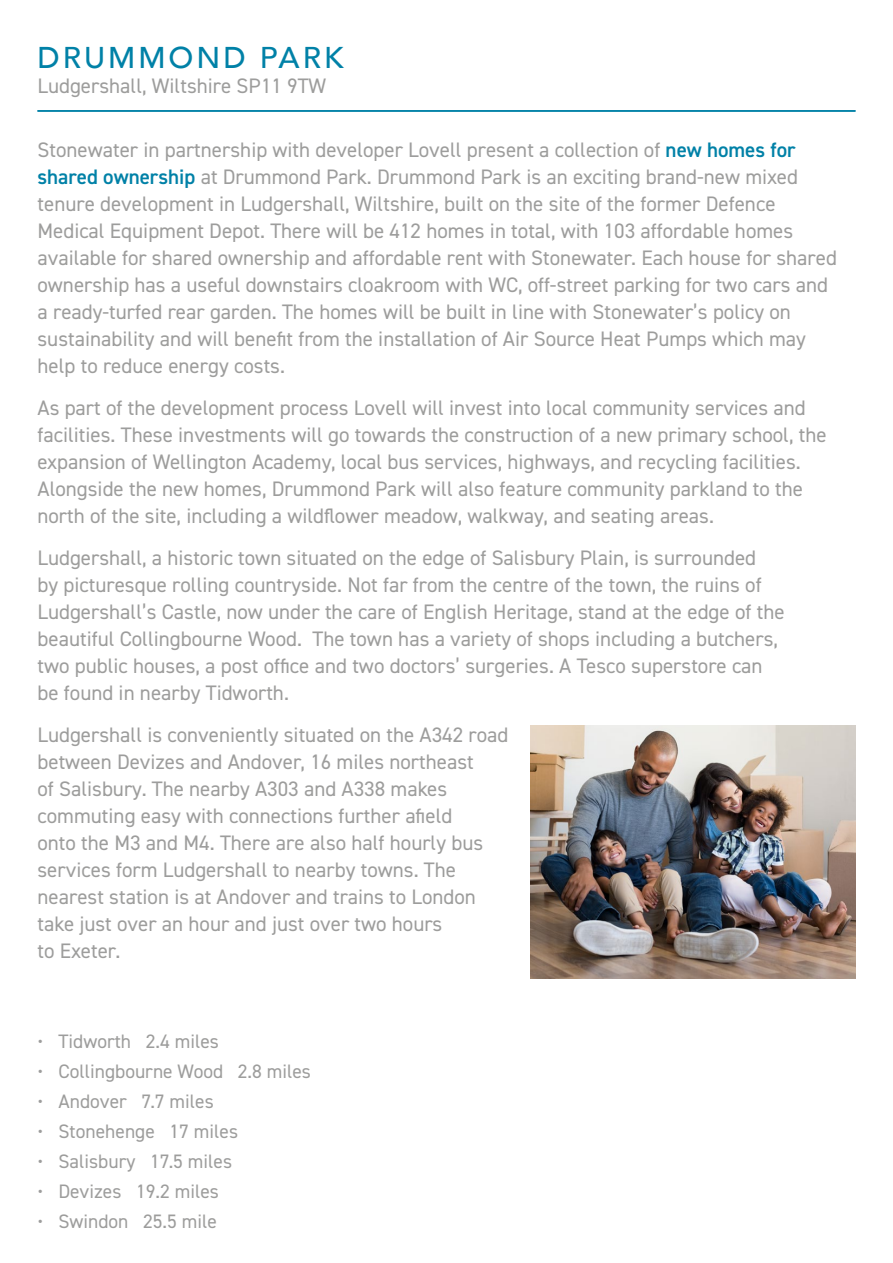
<style>
.page{position:relative;width:893px;height:1263px;background:#fff}
.page>*{position:absolute;margin:0;border:0;box-sizing:border-box;transform-origin:0 0}
.t1{font:500 30px "Avenir";letter-spacing:.1em;color:#0081a7}
.t2{font:21px/27px "DIN2014";color:#9d9d9c}
.t3{font:19.5px "DIN2014";color:#9d9d9c}
.s1{font-weight:600;color:#0081a7}
</style>
<div class="page">
<hr style="left:38px;top:110px;width:817px;height:2px;background:#0081a7">
<img style="left:530px;top:726px;width:325px;height:252px">
<h1 class="t1" style="left:38px;top:31px;width:307px">DRUMMOND PARK</h1>
<p class="t2" style="left:38px;top:72px;width:290px">Ludgershall, Wiltshire SP11 9TW</p>
<p class="t2" style="left:38px;top:136px;width:801px">Stonewater in partnership with developer Lovell present a collection of <span class="s1">new homes for shared ownership</span> at Drummond Park. Drummond Park is an exciting brand-new mixed tenure development in Ludgershall, Wiltshire, built on the site of the former Defence Medical Equipment Depot. There will be 412 homes in total, with 103 affordable homes available for shared ownership and affordable rent with Stonewater. Each house for shared ownership has a useful downstairs cloakroom with WC, off-street parking for two cars and a ready-turfed rear garden. The homes will be built in line with Stonewater’s policy on sustainability and will benefit from the installation of Air Source Heat Pumps which may help to reduce energy costs.</p>
<p class="t2" style="left:38px;top:394px;width:791px">As part of the development process Lovell will invest into local community services and facilities. These investments will go towards the construction of a new primary school, the expansion of Wellington Academy, local bus services, highways, and recycling facilities.<br>Alongside the new homes, Drummond Park will also feature community parkland to the north of the site, including a wildflower meadow, walkway, and seating areas.</p>
<p class="t2" style="left:38px;top:544px;width:749px">Ludgershall, a historic town situated on the edge of Salisbury Plain, is surrounded<br>by picturesque rolling countryside. Not far from the centre of the town, the ruins of Ludgershall’s Castle, now under the care of English Heritage, stand at the edge of the beautiful Collingbourne Wood. The town has a variety of shops including a butchers, two public houses, a post office and two doctors’ surgeries. A Tesco superstore can be found in nearby Tidworth.</p>
<p class="t2" style="left:38px;top:721px;width:472px">Ludgershall is conveniently situated on the A342 road between Devizes and Andover, 16 miles northeast<br>of Salisbury. The nearby A303 and A338 makes commuting easy with connections further afield<br>onto the M3 and M4. There are also half hourly bus services form Ludgershall to nearby towns. The nearest station is at Andover and trains to London take just over an hour and just over two hours<br>to Exeter.</p>
<p class="t3" style="left:38px;top:1029px;width:183px">• Tidworth 2.4 miles</p>
<p class="t3" style="left:38px;top:1059px;width:275px">• Collingbourne Wood 2.8 miles</p>
<p class="t3" style="left:38px;top:1089px;width:178px">• Andover 7.7 miles</p>
<p class="t3" style="left:38px;top:1119px;width:202px">• Stonehenge 17 miles</p>
<p class="t3" style="left:38px;top:1149px;width:196px">• Salisbury 17.5 miles</p>
<p class="t3" style="left:38px;top:1179px;width:183px">• Devizes 19.2 miles</p>
<p class="t3" style="left:38px;top:1209px;width:181px">• Swindon 25.5 mile</p>
</div>
